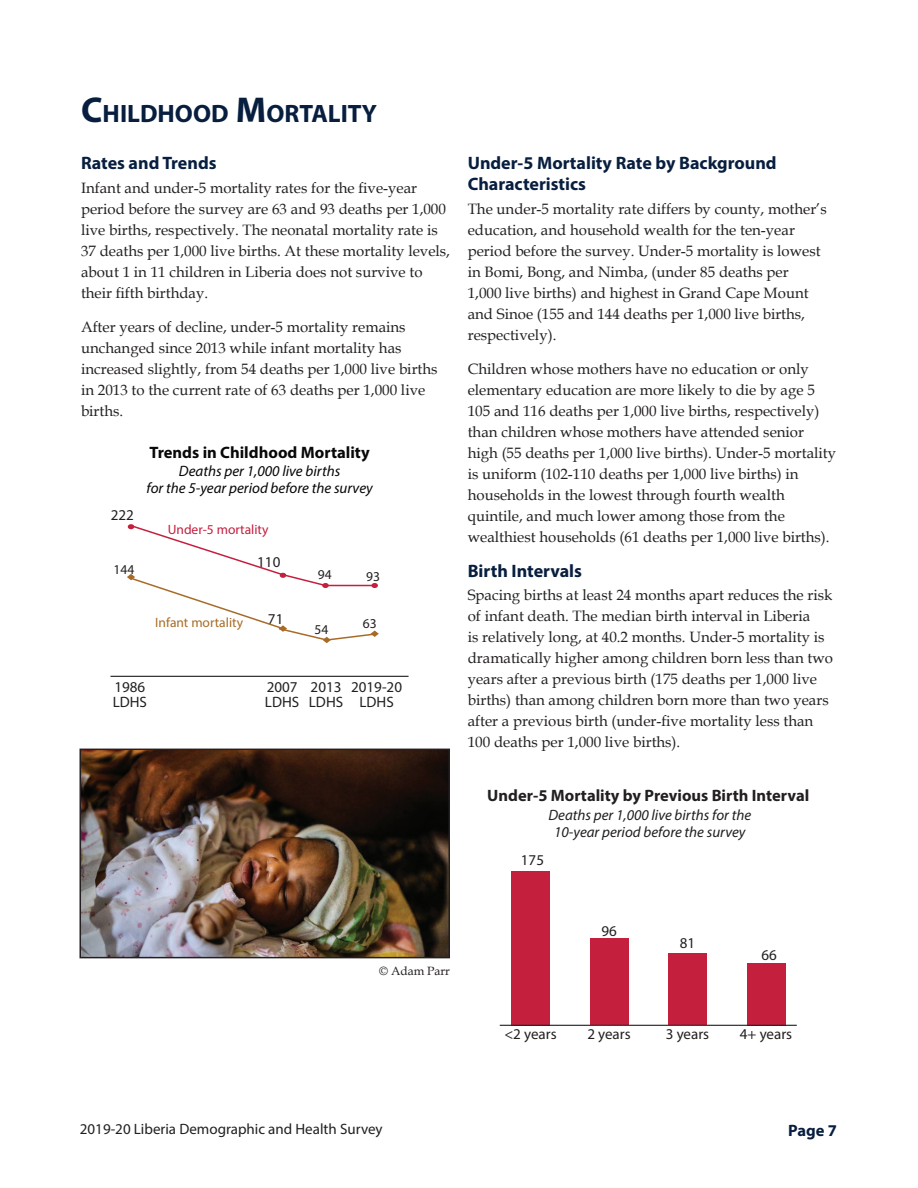
<style>
.page{position:relative;width:918px;height:1188px;background:#fff}
.page>*{position:absolute;margin:0;border:0;box-sizing:border-box;transform-origin:0 0}
.t1{font:700 25.2px "Myriad Pro";color:#081e3f}
.t2{font:700 18px/21px "Myriad Pro";color:#081e3f}
.t3{font:700 16.5px "Myriad Pro";color:#231f20}
.t4{font:700 16.5px "Myriad Pro";color:#070906}
.t5{font:700 16.5px "Myriad Pro";color:#081e3f}
.t6{font:15px/21px "Book Antiqua";color:#231f20}
.t7{font:15px/15px "Myriad Pro";color:#231f20}
.t8{font:italic 15px/16.5px "Myriad Pro";color:#231f20;text-align:center}
.t9{font:italic 15px/16.5px "Myriad Pro";color:#070906;text-align:center}
.t10{font:13.5px "Myriad Pro";color:#c51f3e}
.t11{font:13.5px "Myriad Pro";color:#a86b26}
.t12{font:13.5px "Myriad Pro";color:#231f20}
.t13{font:12px "Book Antiqua";color:#231f20}
.s1{font-size:36px}
</style>
<div class="page">
<img style="left:83px;top:752px;width:364px;height:203px">
<div style="left:80px;top:749px;width:370px;height:209px;border:2px solid #231f20"></div>
<hr style="left:110px;top:676px;width:299px;height:1px;background:#231f20">
<svg style="left:127px;top:524px;width:252px;height:119px"></svg>
<div style="left:511px;top:871px;width:39px;height:154px;background:#c51f3e"></div>
<div style="left:590px;top:938px;width:38px;height:87px;background:#c51f3e"></div>
<div style="left:668px;top:953px;width:39px;height:72px;background:#c51f3e"></div>
<div style="left:747px;top:963px;width:38px;height:62px;background:#c51f3e"></div>
<hr style="left:500px;top:1025px;width:297px;height:1px;background:#231f20">
<h1 class="t1" style="left:81px;top:97px;width:297px"><span class="s1">C</span>HILDHOOD <span class="s1">M</span>ORTALITY</h1>
<p class="t2" style="left:81px;top:152px;width:137px">Rates and Trends</p>
<p class="t6" style="left:81px;top:177px;width:371px">Infant and under-5 mortality rates for the five-year period before the survey are 63 and 93 deaths per 1,000 live births, respectively. The neonatal mortality rate is 37 deaths per 1,000 live births. At these mortality levels, about 1 in 11 children in Liberia does not survive to their fifth birthday.</p>
<p class="t6" style="left:81px;top:316px;width:358px">After years of decline, under-5 mortality remains unchanged since 2013 while infant mortality has increased slightly, from 54 deaths per 1,000 live births in 2013 to the current rate of 63 deaths per 1,000 live births.</p>
<p class="t7" style="left:111px;top:507px;width:25px">222</p>
<p class="t12" style="left:114px;top:561px;width:22px">144</p>
<p class="t4" style="left:150px;top:442px;width:222px">Trends in Childhood Mortality</p>
<p class="t9" style="left:146px;top:463px;width:228px">Deaths per 1,000 live births<br>for the 5-year period before the survey</p>
<p class="t10" style="left:168px;top:521px;width:102px">Under-5 mortality</p>
<p class="t7" style="left:257px;top:554px;width:25px">110</p>
<p class="t12" style="left:318px;top:566px;width:15px">94</p>
<p class="t12" style="left:366px;top:568px;width:15px">93</p>
<p class="t11" style="left:155px;top:614px;width:89px">Infant mortality</p>
<p class="t7" style="left:268px;top:612px;width:17px">71</p>
<p class="t12" style="left:315px;top:621px;width:15px">54</p>
<p class="t12" style="left:363px;top:615px;width:15px">63</p>
<p class="t7" style="left:113px;top:679px;width:36px">1986<br>LDHS</p>
<p class="t7" style="left:265px;top:679px;width:36px">2007<br>LDHS</p>
<p class="t7" style="left:309px;top:679px;width:36px">2013<br>LDHS</p>
<p class="t7" style="left:351px;top:679px;width:52px;text-align:center">2019-20<br>LDHS</p>
<p class="t2" style="left:468px;top:152px;width:310px">Under-5 Mortality Rate by Background<br>Characteristics</p>
<p class="t6" style="left:468px;top:198px;width:361px">The under-5 mortality rate differs by county, mother’s education, and household wealth for the ten-year period before the survey. Under-5 mortality is lowest in Bomi, Bong, and Nimba, (under 85 deaths per<br>1,000 live births) and highest in Grand Cape Mount and Sinoe (155 and 144 deaths per 1,000 live births, respectively).</p>
<p class="t6" style="left:468px;top:358px;width:370px">Children whose mothers have no education or only elementary education are more likely to die by age 5<br>105 and 116 deaths per 1,000 live births, respectively) than children whose mothers have attended senior high (55 deaths per 1,000 live births). Under-5 mortality is uniform (102-110 deaths per 1,000 live births) in households in the lowest through fourth wealth quintile, and much lower among those from the wealthiest households (61 deaths per 1,000 live births).</p>
<p class="t2" style="left:468px;top:560px;width:116px">Birth Intervals</p>
<p class="t6" style="left:468px;top:584px;width:367px">Spacing births at least 24 months apart reduces the risk of infant death. The median birth interval in Liberia<br>is relatively long, at 40.2 months. Under-5 mortality is dramatically higher among children born less than two years after a previous birth (175 deaths per 1,000 live births) than among children born more than two years after a previous birth (under-five mortality less than 100 deaths per 1,000 live births).</p>
<p class="t3" style="left:487px;top:785px;width:323px">Under-5 Mortality by Previous Birth Interval</p>
<p class="t8" style="left:548px;top:807px;width:204px">Deaths per 1,000 live births for the<br>10-year period before the survey</p>
<p class="t7" style="left:521px;top:852px;width:25px">175</p>
<p class="t13" style="left:379px;top:962px;width:72px">© Adam Parr</p>
<p class="t7" style="left:601px;top:923px;width:17px">96</p>
<p class="t7" style="left:504px;top:1026px;width:54px">&lt;2 years</p>
<p class="t7" style="left:587px;top:1026px;width:45px">2 years</p>
<p class="t7" style="left:680px;top:936px;width:17px">81</p>
<p class="t7" style="left:666px;top:1026px;width:45px">3 years</p>
<p class="t7" style="left:762px;top:948px;width:17px">66</p>
<p class="t7" style="left:740px;top:1026px;width:54px">4+ years</p>
<p class="t7" style="left:80px;top:1122px;width:304px">2019-20 Liberia Demographic and Health Survey</p>
<p class="t5" style="left:788px;top:1119px;width:50px">Page 7</p>
</div>
